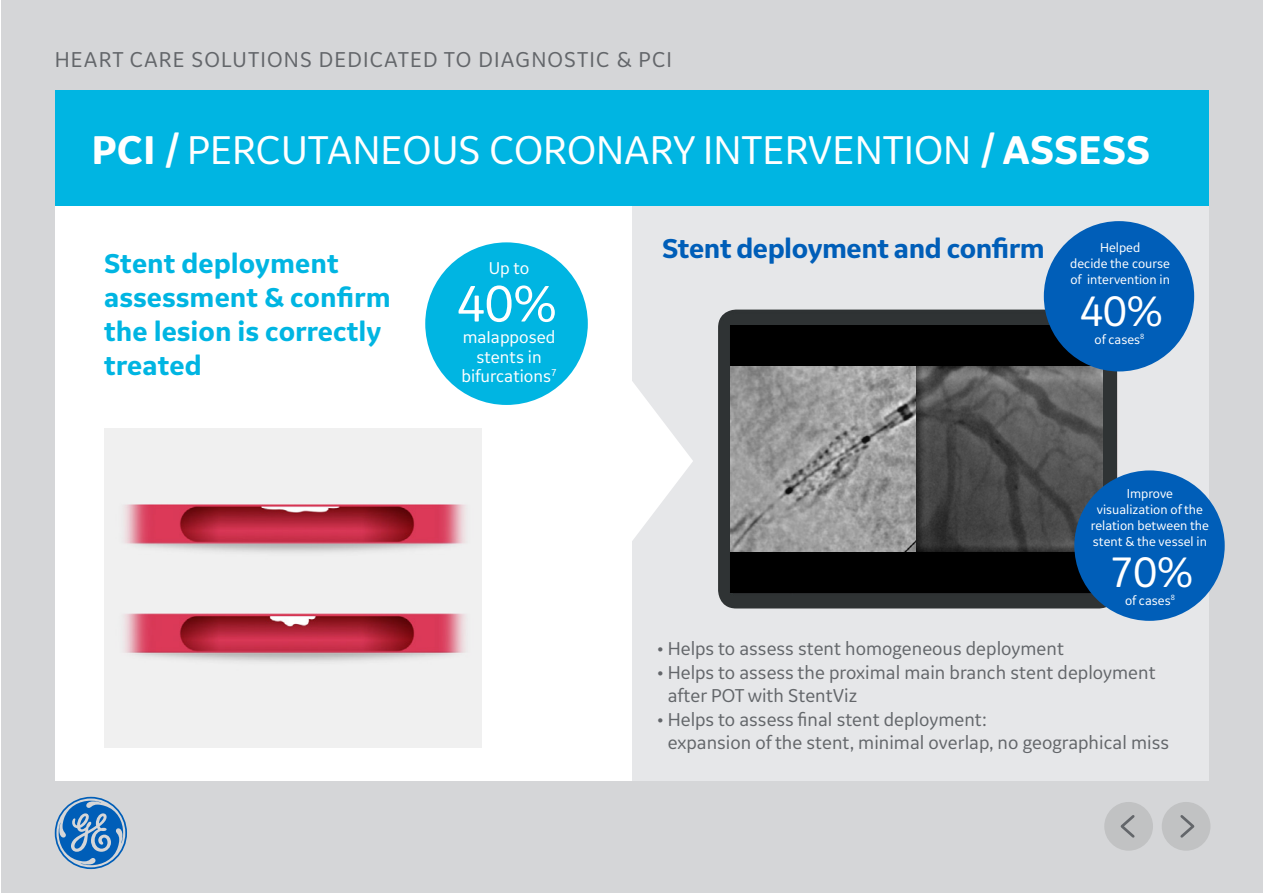
<style>
.page{position:relative;width:1263px;height:893px;background:#fff}
.page>*{position:absolute;margin:0;border:0;box-sizing:border-box;transform-origin:0 0}
.t1{font:53.7px "GE Inspira Sans";color:#fff}
.t2{font:44.55px "GE Inspira Sans";color:#fff}
.t3{font:42px "GE Inspira Sans";color:#fff}
.t4{font:700 28.5px/34.2px "GE Inspira Sans";color:#00b5e2}
.t5{font:700 28.5px "GE Inspira Sans";letter-spacing:-.02em;color:#005eb8}
.t6{font:22.5px "GE Inspira Sans";letter-spacing:.05em;color:#63666a}
.t7{font:19.5px/23.4px "GE Inspira Sans";color:#63666a}
.t8{font:18px/19.5px "GE Inspira Sans";color:#fff;text-align:center}
.t9{font:13.5px/16.2px "GE Inspira Sans";color:#fff;text-align:center}
.s1{font-weight:700}
</style>
<div class="page">
<div style="left:2px;top:0;width:1261px;height:893px;background:#d5d6d8"></div>
<div style="left:632px;top:206px;width:577px;height:574px;background:#e6e7e9"></div>
<div style="left:55px;top:90px;width:1153px;height:116px;background:#00b5e2"></div>
<div style="left:55px;top:206px;width:576px;height:574px;background:#fff"></div>
<svg style="left:631px;top:380px;width:62px;height:162px"></svg>
<svg style="left:55px;top:797px;width:72px;height:72px"></svg>
<img style="left:104px;top:429px;width:377px;height:319px">
<div style="left:1104px;top:802px;width:49px;height:49px;background:#c1c2c3;border-radius:50%"></div>
<div style="left:1162px;top:802px;width:48px;height:49px;background:#c1c2c3;border-radius:50%"></div>
<svg style="left:1180px;top:815px;width:15px;height:23px"></svg>
<svg style="left:1120px;top:815px;width:15px;height:23px"></svg>
<div style="left:718px;top:309px;width:399px;height:299px;background:#2f3334"></div>
<div style="left:730px;top:325px;width:373px;height:268px;background:#000"></div>
<img style="left:730px;top:367px;width:186px;height:184px">
<img style="left:916px;top:367px;width:187px;height:184px">
<div style="left:425px;top:242px;width:163px;height:163px;background:#00b5e2;border-radius:50%"></div>
<div style="left:1044px;top:221px;width:150px;height:150px;background:#005eb8;border-radius:50%"></div>
<div style="left:1074px;top:470px;width:151px;height:151px;background:#005eb8;border-radius:50%"></div>
<p class="t6" style="left:55px;top:46px;width:619px">HEART CARE SOLUTIONS DEDICATED TO DIAGNOSTIC &amp; PCI</p>
<h3 class="t3" style="left:91px;top:124px;width:1060px"><span class="s1">PCI /</span> PERCUTANEOUS CORONARY INTERVENTION <span class="s1">/ ASSESS</span></h3>
<h3 class="t4" style="left:104px;top:245px;width:288px">Stent deployment assessment &amp; confirm the lesion is correctly treated</h3>
<p class="t8" style="left:489px;top:258px;width:42px">Up to</p>
<h1 class="t1" style="left:456px;top:270px;width:102px">40%</h1>
<p class="t8" style="left:461px;top:327px;width:97px">maIapposed stents in bifurcations<sup>7</sup></p>
<h3 class="t5" style="left:662px;top:231px;width:384px">Stent deployment and confirm</h3>
<p class="t9" style="left:1070px;top:239px;width:101px">Helped<br>decide the course of intervention in</p>
<h2 class="t2" style="left:1079px;top:284px;width:85px">40%</h2>
<p class="t9" style="left:1094px;top:331px;width:51px">of cases<sup>8</sup></p>
<p class="t9" style="left:1091px;top:485px;width:120px">Improve visualization of the relation between the stent &amp; the vessel in</p>
<h2 class="t2" style="left:1110px;top:545px;width:85px">70%</h2>
<p class="t9" style="left:1125px;top:592px;width:51px">of cases<sup>8</sup></p>
<p class="t7" style="left:657px;top:637px;width:408px">• Helps to assess stent homogeneous deployment</p>
<p class="t7" style="left:668px;top:660px;width:489px;text-indent:-11px">• Helps to assess the proximal main branch stent deployment after POT with StentViz</p>
<p class="t7" style="left:668px;top:707px;width:503px;text-indent:-11px">• Helps to assess final stent deployment:<br>expansion of the stent, minimal overlap, no geographical miss</p>
</div>
